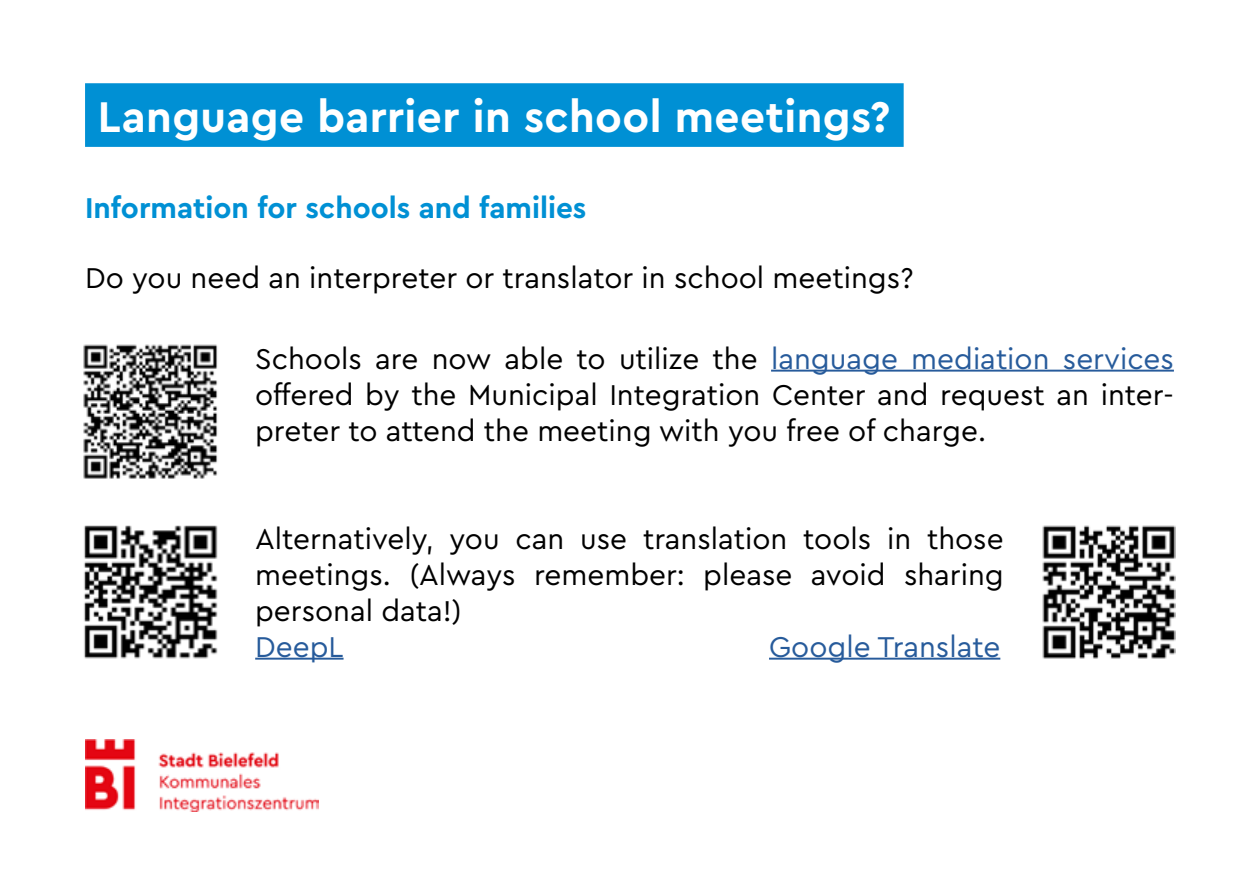
<style>
.page{position:relative;width:1259px;height:893px;background:#fff}
.page>*{position:absolute;margin:0;border:0;box-sizing:border-box;transform-origin:0 0}
.Störer{font:700 45px "Cera Bielefeld";letter-spacing:.01em;color:#fff}
.t1{font:30px/36px "Cera Bielefeld";color:#000;text-align:justify}
.t2{font:700 30px "Cera Bielefeld";color:#0090d4}
.t3{font:30px "Cera Bielefeld";color:#275b9b}
.s1{color:#275b9b}
</style>
<div class="page">
<div style="left:85px;top:83px;width:818px;height:64px;background:#0090d4"></div>
<hr style="left:771px;top:370px;width:403px;height:2px;background:#275b9b">
<hr style="left:255px;top:658px;width:88px;height:2px;background:#275b9b">
<hr style="left:769px;top:658px;width:231px;height:2px;background:#275b9b">
<img style="left:83px;top:344px;width:135px;height:135px">
<img style="left:84px;top:525px;width:134px;height:134px">
<img style="left:1042px;top:525px;width:133px;height:133px">
<img style="left:85px;top:739px;width:234px;height:73px">
<p class="Störer" style="left:98px;top:87px;width:794px">Language barrier in school meetings?</p>
<p class="t2" style="left:85px;top:188px;width:503px">Information for schools and families</p>
<p class="t1" style="left:85px;top:259px;width:830px">Do you need an interpreter or translator in school meetings?</p>
<p class="t1" style="left:255px;top:339px;width:920px">Schools are now able to utilize the <span class="s1">language mediation services </span>offered by the Municipal Integration Center and request an inter&shy;preter to attend the meeting with you free of charge.</p>
<p class="t1" style="left:255px;top:519px;width:750px">Alternatively, you can use translation tools in those meetings. (Always remember: please avoid sharing personal data!)</p>
<p class="t3" style="left:255px;top:627px;width:90px">DeepL</p>
<p class="t3" style="left:769px;top:627px;width:233px">Google Translate</p>
</div>
